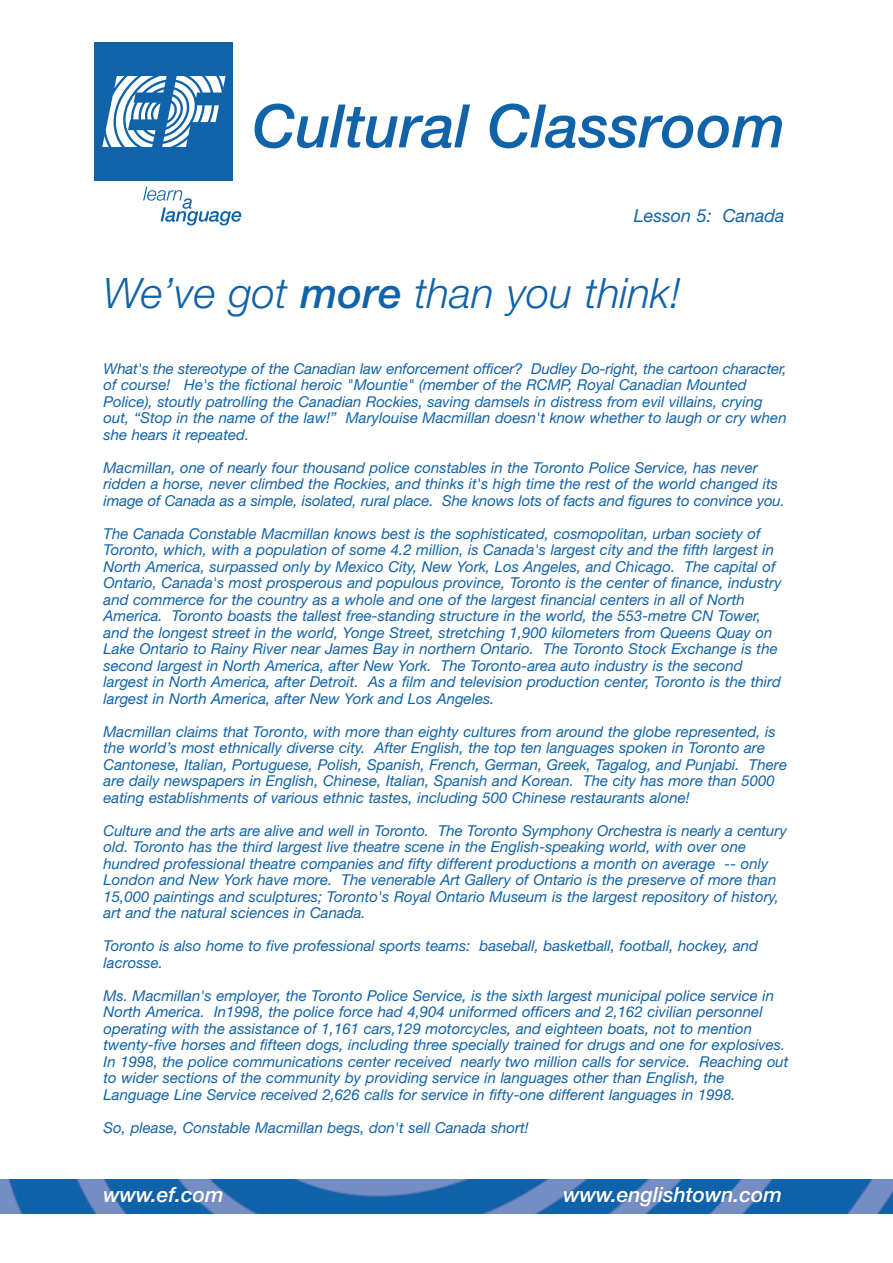
<style>
.page{position:relative;width:893px;height:1263px;background:#fff}
.page>*{position:absolute;margin:0;border:0;box-sizing:border-box;transform-origin:0 0}
.t1{font:italic 500 60px "Helvetica Neue";color:#1062a9}
.t2{font:italic 300 42px "Helvetica Neue";color:#1062a9}
.t3{font:italic 500 21px "Helvetica Neue";color:#fff}
.t4{font:italic 18px "Helvetica Neue";color:#1062a9}
.t5{font:italic 15px/16.5px "Helvetica Neue";color:#1062a9}
.s1{font-weight:500}
</style>
<div class="page">
<img style="left:0;top:1179px;width:892px;height:34px">
<div style="left:95px;top:43px;width:138px;height:138px;background:#1062a9"></div>
<svg style="left:143px;top:187px;width:98px;height:38px"></svg>
<svg style="left:102px;top:76px;width:123px;height:71px"></svg>
<h1 class="t1" style="left:253px;top:105px;width:534px">Cultural Classroom</h1>
<p class="t4" style="left:634px;top:209px;width:152px">Lesson 5: Canada</p>
<h2 class="t2" style="left:104px;top:278px;width:579px">We’ve got <span class="s1">more</span> than you think!</h2>
<p class="t5" style="left:104px;top:362px;width:684px">What's the stereotype of the Canadian law enforcement officer? Dudley Do-right, the cartoon character, of course! He's the fictional heroic "Mountie" (member of the RCMP, Royal Canadian Mounted Police), stoutly patrolling the Canadian Rockies, saving damsels in distress from evil villains, crying out, “Stop in the name of the law!” Marylouise Macmillan doesn't know whether to laugh or cry when she hears it repeated.</p>
<p class="t5" style="left:104px;top:461px;width:682px">Macmillan, one of nearly four thousand police constables in the Toronto Police Service, has never ridden a horse, never climbed the Rockies, and thinks it's high time the rest of the world changed its image of Canada as a simple, isolated, rural place. She knows lots of facts and figures to convince you.</p>
<p class="t5" style="left:104px;top:527px;width:679px">The Canada Constable Macmillan knows best is the sophisticated, cosmopolitan, urban society of Toronto, which, with a population of some 4.2 million, is Canada's largest city and the fifth largest in North America, surpassed only by Mexico City, New York, Los Angeles, and Chicago. The capital of Ontario, Canada's most prosperous and populous province, Toronto is the center of finance, industry and commerce for the country as a whole and one of the largest financial centers in all of North America. Toronto boasts the tallest free-standing structure in the world, the 553-metre CN Tower, and the longest street in the world, Yonge Street, stretching 1,900 kilometers from Queens Quay on Lake Ontario to Rainy River near James Bay in northern Ontario. The Toronto Stock Exchange is the second largest in North America, after New York. The Toronto-area auto industry is the second largest in North America, after Detroit. As a film and television production center, Toronto is the third largest in North America, after New York and Los Angeles.</p>
<p class="t5" style="left:104px;top:725px;width:685px">Macmillan claims that Toronto, with more than eighty cultures from around the globe represented, is the world’s most ethnically diverse city. After English, the top ten languages spoken in Toronto are Cantonese, Italian, Portuguese, Polish, Spanish, French, German, Greek, Tagalog, and Punjabi. There are daily newspapers in English, Chinese, Italian, Spanish and Korean. The city has more than 5000 eating establishments of various ethnic tastes, including 500 Chinese restaurants alone!</p>
<p class="t5" style="left:104px;top:824px;width:684px">Culture and the arts are alive and well in Toronto. The Toronto Symphony Orchestra is nearly a century old. Toronto has the third largest live theatre scene in the English-speaking world, with over one hundred professional theatre companies and fifty different productions a month on average -- only London and New York have more. The venerable Art Gallery of Ontario is the preserve of more than 15,000 paintings and sculptures; Toronto's Royal Ontario Museum is the largest repository of history, art and the natural sciences in Canada.</p>
<p class="t5" style="left:104px;top:939px;width:656px">Toronto is also home to five professional sports teams: baseball, basketball, football, hockey, and lacrosse.</p>
<p class="t5" style="left:104px;top:989px;width:686px">Ms. Macmillan's employer, the Toronto Police Service, is the sixth largest municipal police service in North America. In1998, the police force had 4,904 uniformed officers and 2,162 civilian personnel operating with the assistance of 1,161 cars,129 motorcycles, and eighteen boats, not to mention twenty-five horses and fifteen dogs, including three specially trained for drugs and one for explosives.<br>In 1998, the police communications center received nearly two million calls for service. Reaching out to wider sections of the community by providing service in languages other than English, the Language Line Service received 2,626 calls for service in fifty-one different languages in 1998.</p>
<p class="t5" style="left:104px;top:1121px;width:426px">So, please, Constable Macmillan begs, don't sell Canada short!</p>
<h3 class="t3" style="left:104px;top:1187px;width:122px">www.ef.com</h3>
<h3 class="t3" style="left:563px;top:1187px;width:220px">www.englishtown.com</h3>
</div>
